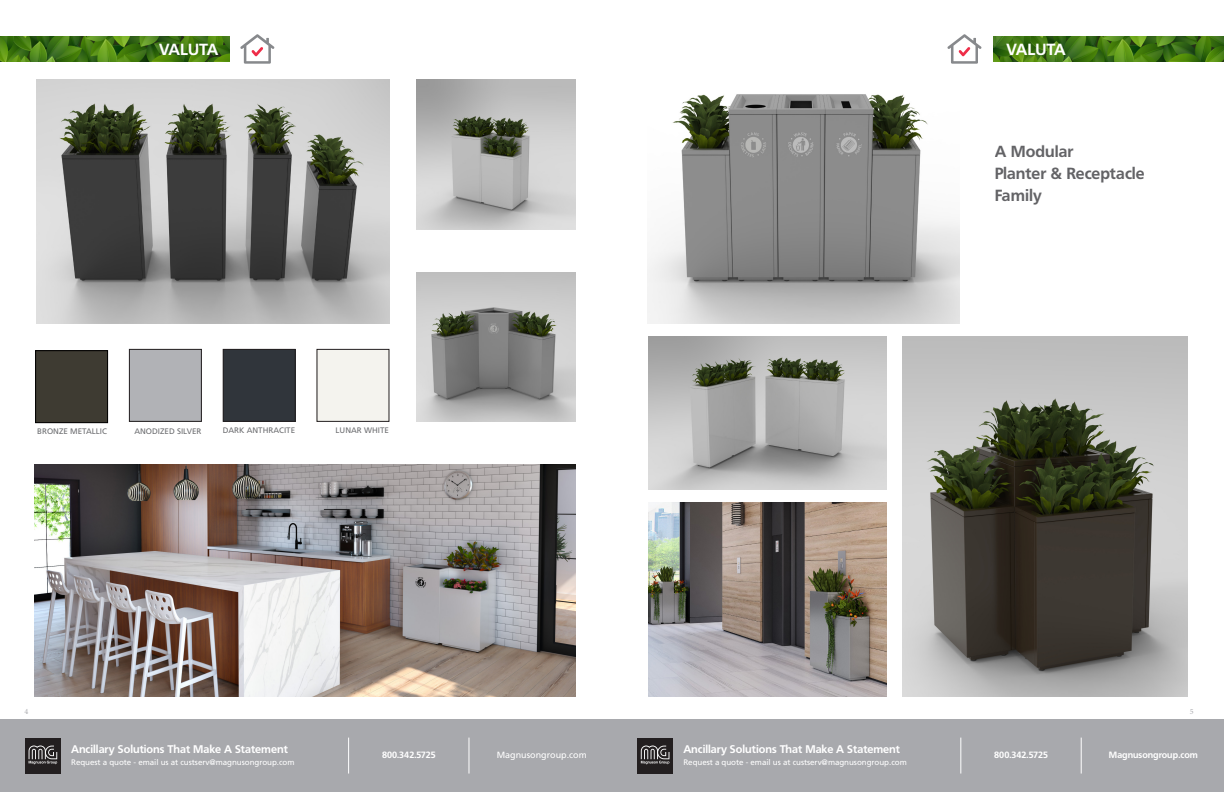
<style>
.page{position:relative;width:1224px;height:792px;background:#fff}
.page>*{position:absolute;margin:0;border:0;box-sizing:border-box;transform-origin:0 0}
.t1{font:700 16px/22px "Frutiger BQ";color:#636366}
.t2{font:700 16px "Frutiger BQ";color:#fff}
.t3{font:700 11px "Frutiger BQ";color:#fff}
.t4{font:700 9px "Frutiger BQ";color:#fff}
.t5{font:9px "Frutiger";color:#fff}
.t6{font:8px "Frutiger";letter-spacing:-.005em;color:#fff}
.t7{font:8px "Frutiger";color:#6c6d70}
.t8{font:8px "Minion Pro";color:#a8a9ad}
</style>
<div class="page">
<img style="left:0;top:36px;width:229px;height:26px">
<img style="left:994px;top:36px;width:230px;height:26px">
<div style="left:0;top:719px;width:612px;height:73px;background:#a8a9ad"></div>
<div style="left:25px;top:738px;width:36px;height:36px;background:#231f20"></div>
<svg style="left:29px;top:746px;width:28px;height:18px"></svg>
<hr style="left:348px;top:738px;width:1px;height:36px;background:#fff">
<hr style="left:469px;top:738px;width:1px;height:36px;background:#fff">
<div style="left:612px;top:719px;width:612px;height:73px;background:#a8a9ad"></div>
<div style="left:637px;top:738px;width:36px;height:36px;background:#231f20"></div>
<svg style="left:641px;top:746px;width:28px;height:18px"></svg>
<hr style="left:961px;top:738px;width:1px;height:36px;background:#fff">
<hr style="left:1081px;top:738px;width:1px;height:36px;background:#fff">
<svg style="left:240px;top:34px;width:34px;height:30px"></svg>
<svg style="left:947px;top:34px;width:35px;height:30px"></svg>
<div style="left:37px;top:353px;width:69px;height:68px;background:#3e3b32"></div>
<div style="left:35px;top:351px;width:73px;height:72px;border:1px solid #000"></div>
<div style="left:129px;top:349px;width:73px;height:73px;border:1px solid #231f20"></div>
<div style="left:225px;top:351px;width:68px;height:69px;background:#30353b"></div>
<div style="left:223px;top:349px;width:72px;height:73px;border:1px solid #231f20"></div>
<div style="left:317px;top:349px;width:72px;height:73px;border:1px solid #231f20"></div>
<img style="left:36px;top:80px;width:353px;height:244px">
<img style="left:416px;top:80px;width:160px;height:149px">
<img style="left:416px;top:272px;width:160px;height:150px">
<img style="left:35px;top:465px;width:541px;height:232px">
<img style="left:647px;top:94px;width:312px;height:230px">
<img style="left:648px;top:502px;width:239px;height:195px">
<img style="left:903px;top:336px;width:285px;height:361px">
<img style="left:648px;top:336px;width:239px;height:154px">
<p class="t2" style="left:159px;top:40px;width:61px">VALUTA</p>
<p class="t2" style="left:1007px;top:40px;width:61px">VALUTA</p>
<p class="t7" style="left:37px;top:426px;width:71px">BRONZE METALLIC</p>
<p class="t7" style="left:134px;top:426px;width:68px">ANODIZED SILVER</p>
<p class="t7" style="left:223px;top:426px;width:74px">DARK ANTHRACITE</p>
<p class="t7" style="left:336px;top:426px;width:55px">LUNAR WHITE</p>
<p class="t1" style="left:995px;top:141px;width:80px">A Modular</p>
<p class="t1" style="left:995px;top:163px;width:151px">Planter &amp; Receptacle<br>Family</p>
<p class="t8" style="left:24px;top:706px;width:5px">4</p>
<p class="t8" style="left:1190px;top:706px;width:5px">5</p>
<p class="t3" style="left:71px;top:743px;width:218px">Ancillary Solutions That Make A Statement</p>
<p class="t4" style="left:382px;top:750px;width:55px">800.342.5725</p>
<p class="t5" style="left:497px;top:750px;width:91px">Magnusongroup.com</p>
<p class="t6" style="left:71px;top:758px;width:225px">Request a quote - email us at custserv@magnusongroup.com</p>
<p class="t3" style="left:683px;top:743px;width:218px">Ancillary Solutions That Make A Statement</p>
<p class="t4" style="left:994px;top:750px;width:55px">800.342.5725</p>
<p class="t4" style="left:1109px;top:750px;width:90px">Magnusongroup.com</p>
<p class="t6" style="left:683px;top:758px;width:225px">Request a quote - email us at custserv@magnusongroup.com</p>
</div>
